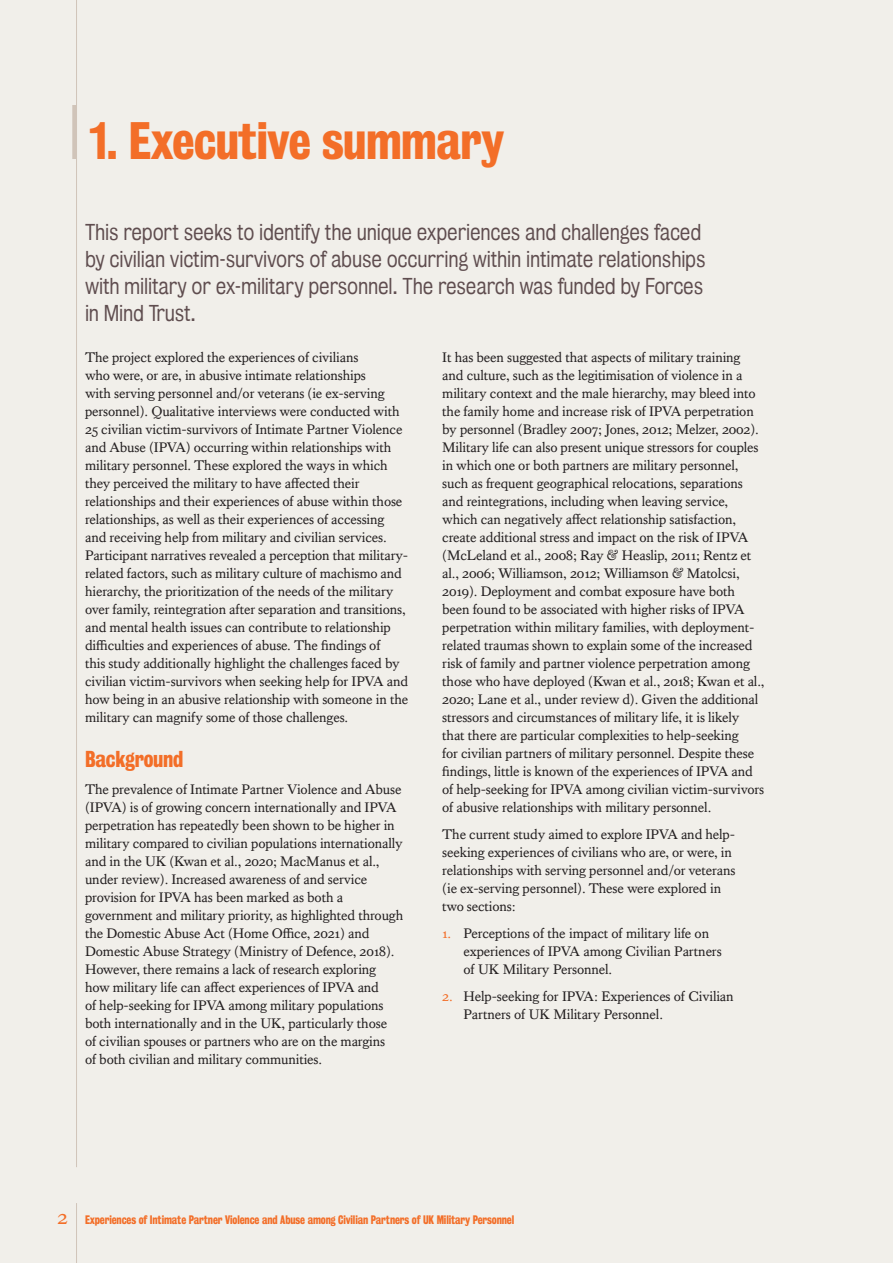
<style>
.page{position:relative;width:893px;height:1263px;background:#f1efea}
.page>*{position:absolute;margin:0;border:0;box-sizing:border-box;transform-origin:0 0}
.Main_content_-_headi{font:48px "Kings Bureau Grot Three Seven";letter-spacing:-.01em;color:#f36e28}
.Main_content_-_intro{font:21px/27px "Kings Bureau Grot Five One";letter-spacing:-.01em;color:#5f4d4f}
.Main_content_-_headi-2{font:21px "Kings Bureau Grot Three Seven";letter-spacing:-.01em;color:#f36e28}
.t1{font:14.25px/18px "Kings Caslon Text";letter-spacing:-.01em;color:#231f20}
.t2{font:11.25px "Kings Bureau Grot Three Seven";letter-spacing:-.01em;color:#f36e28;scale:.95 1}
.s1{color:#f36e28}
.s2{font-family:"Kings Caslon Display";font-size:21px}
</style>
<div class="page">
<div style="left:72px;top:105px;width:5px;height:54px;background:#d0c4b9"></div>
<hr style="left:76px;top:0;width:1px;height:1167px;background:#d0c4b9">
<hr style="left:76px;top:1203px;width:1px;height:60px;background:#d0c4b9">
<p class="Main_content_-_headi" style="left:89px;top:113px;width:416px">1. Executive summary</p>
<p class="Main_content_-_intro" style="left:85px;top:219px;width:622px">This report seeks to identify the unique experiences and challenges faced by civilian victim-survivors of abuse occurring within intimate relationships with military or ex-military personnel. The research was funded by Forces in Mind Trust.</p>
<p class="t1" style="left:85px;top:348px;width:325px">The project explored the experiences of civilians<br>who were, or are, in abusive intimate relationships<br>with serving personnel and/or veterans (ie ex-serving personnel). Qualitative interviews were conducted with 25 civilian victim-survivors of Intimate Partner Violence and Abuse (IPVA) occurring within relationships with military personnel. These explored the ways in which they perceived the military to have affected their relationships and their experiences of abuse within those relationships, as well as their experiences of accessing and receiving help from military and civilian services.<br>Participant narratives revealed a perception that military&shy;related factors, such as military culture of machismo and hierarchy, the prioritization of the needs of the military over family, reintegration after separation and transitions, and mental health issues can contribute to relationship difficulties and experiences of abuse. The findings of<br>this study additionally highlight the challenges faced by civilian victim-survivors when seeking help for IPVA and how being in an abusive relationship with someone in the military can magnify some of those challenges.</p>
<p class="Main_content_-_headi-2" style="left:85px;top:746px;width:100px">Background</p>
<p class="t1" style="left:85px;top:780px;width:320px">The prevalence of Intimate Partner Violence and Abuse (IPVA) is of growing concern internationally and IPVA perpetration has repeatedly been shown to be higher in military compared to civilian populations internationally and in the UK (Kwan et al., 2020; MacManus et al., under review). Increased awareness of and service provision for IPVA has been marked as both a government and military priority, as highlighted through the Domestic Abuse Act (Home Office, 2021) and Domestic Abuse Strategy (Ministry of Defence, 2018).<br>However, there remains a lack of research exploring how military life can affect experiences of IPVA and<br>of help-seeking for IPVA among military populations both internationally and in the UK, particularly those<br>of civilian spouses or partners who are on the margins<br>of both civilian and military communities.</p>
<p class="t1" style="left:442px;top:348px;width:324px">It has been suggested that aspects of military training and culture, such as the legitimisation of violence in a military context and the male hierarchy, may bleed into the family home and increase risk of IPVA perpetration by personnel (Bradley 2007; Jones, 2012; Melzer, 2002).<br>Military life can also present unique stressors for couples in which one or both partners are military personnel, such as frequent geographical relocations, separations and reintegrations, including when leaving service, which can negatively affect relationship satisfaction, create additional stress and impact on the risk of IPVA (McLeland et al., 2008; Ray &amp; Heaslip, 2011; Rentz et al., 2006; Williamson, 2012; Williamson &amp; Matolcsi, 2019). Deployment and combat exposure have both been found to be associated with higher risks of IPVA perpetration within military families, with deployment&shy;related traumas shown to explain some of the increased risk of family and partner violence perpetration among those who have deployed (Kwan et al., 2018; Kwan et al., 2020; Lane et al., under review d). Given the additional stressors and circumstances of military life, it is likely that there are particular complexities to help-seeking<br>for civilian partners of military personnel. Despite these findings, little is known of the experiences of IPVA and of help-seeking for IPVA among civilian victim-survivors of abusive relationships with military personnel.</p>
<p class="t1" style="left:442px;top:825px;width:295px">The current study aimed to explore IPVA and help&shy;seeking experiences of civilians who are, or were, in relationships with serving personnel and/or veterans (ie ex-serving personnel). These were explored in two sections:</p>
<p class="t1" style="left:463px;top:924px;width:260px;text-indent:-21px"><span class="s1">1.</span> Perceptions of the impact of military life on experiences of IPVA among Civilian Partners of UK Military Personnel.</p>
<p class="t1" style="left:463px;top:987px;width:272px;text-indent:-21px"><span class="s1">2.</span> Help-seeking for IPVA: Experiences of Civilian<br>Partners of UK Military Personnel.</p>
<p class="t2" style="left:57px;top:1213px;width:483px"><span class="s2">2</span> Experiences of Intimate Partner Violence and Abuse among Civilian Partners of UK Military Personnel</p>
</div>
